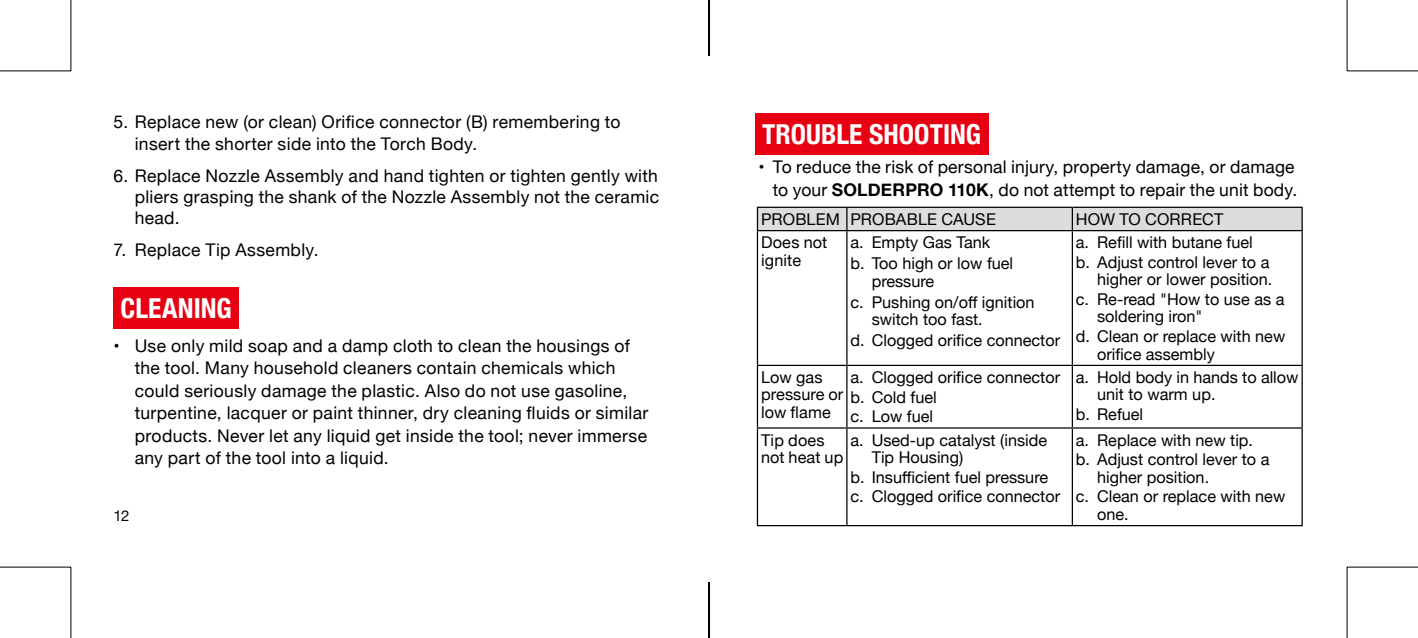
<style>
.page{position:relative;width:1418px;height:638px;background:#fff}
.page>*{position:absolute;margin:0;border:0;box-sizing:border-box;transform-origin:0 0}
.t1{font:700 condensed 27.5px "Helvetica Neue";letter-spacing:.005em;color:#fff}
.t2{font:17.5px/22.5px "Helvetica Neue";letter-spacing:.02em;color:#000}
.t3{font:16.25px/19.8px "Helvetica Neue";color:#000}
.t4{font:15px "Helvetica Neue";color:#000}
.s1{font-weight:700}
</style>
<div class="page">
<div style="left:755px;top:113px;width:233px;height:42px;background:#e60012"></div>
<div style="left:113px;top:287px;width:126px;height:41px;background:#e60012"></div>
<hr style="left:756px;top:207px;width:90px;height:1px;background:#000">
<hr style="left:756px;top:208px;width:2px;height:22px;background:#000">
<div style="left:757px;top:207px;width:545px;height:23px;background:#dcdddd"></div>
<hr style="left:756px;top:230px;width:90px;height:1px;background:#000">
<hr style="left:756px;top:231px;width:2px;height:134px;background:#000">
<hr style="left:846px;top:230px;width:226px;height:1px;background:#000">
<hr style="left:846px;top:231px;width:1px;height:134px;background:#000">
<hr style="left:1072px;top:230px;width:230px;height:1px;background:#000">
<hr style="left:1071px;top:231px;width:1px;height:134px;background:#000">
<hr style="left:1301px;top:231px;width:1px;height:134px;background:#000">
<hr style="left:756px;top:365px;width:90px;height:1px;background:#000">
<hr style="left:756px;top:366px;width:2px;height:61px;background:#000">
<hr style="left:846px;top:365px;width:226px;height:1px;background:#000">
<hr style="left:846px;top:366px;width:1px;height:61px;background:#000">
<hr style="left:1072px;top:365px;width:230px;height:1px;background:#000">
<hr style="left:1071px;top:366px;width:1px;height:61px;background:#000">
<hr style="left:1301px;top:366px;width:1px;height:61px;background:#000">
<hr style="left:756px;top:427px;width:90px;height:1px;background:#000">
<hr style="left:756px;top:428px;width:2px;height:97px;background:#000">
<hr style="left:846px;top:427px;width:226px;height:1px;background:#000">
<hr style="left:846px;top:428px;width:1px;height:97px;background:#000">
<hr style="left:1072px;top:427px;width:230px;height:1px;background:#000">
<hr style="left:1071px;top:428px;width:1px;height:97px;background:#000">
<hr style="left:1301px;top:428px;width:1px;height:97px;background:#000">
<hr style="left:756px;top:525px;width:90px;height:1px;background:#000">
<hr style="left:846px;top:525px;width:226px;height:1px;background:#000">
<hr style="left:1072px;top:525px;width:230px;height:1px;background:#000">
<svg style="left:0;top:71px;width:71px;height:1px"></svg>
<svg style="left:1347px;top:71px;width:70px;height:1px"></svg>
<svg style="left:0;top:566px;width:71px;height:1px"></svg>
<svg style="left:1347px;top:566px;width:70px;height:1px"></svg>
<svg style="left:71px;top:0;width:1px;height:71px"></svg>
<svg style="left:71px;top:567px;width:1px;height:71px"></svg>
<hr style="left:0;top:70px;width:71px;height:1px;background:#000">
<hr style="left:1346px;top:70px;width:71px;height:1px;background:#000">
<hr style="left:0;top:567px;width:71px;height:1px;background:#000">
<hr style="left:1346px;top:567px;width:71px;height:1px;background:#000">
<hr style="left:70px;top:0;width:1px;height:71px;background:#000">
<hr style="left:70px;top:567px;width:1px;height:71px;background:#000">
<hr style="left:1346px;top:0;width:1px;height:71px;background:#000">
<hr style="left:1346px;top:567px;width:1px;height:71px;background:#000">
<hr style="left:708px;top:0;width:1px;height:56px;background:#000">
<hr style="left:708px;top:582px;width:1px;height:56px;background:#000">
<p class="t2" style="left:135px;top:113px;width:487px;line-height:21.2px;text-indent:-21px">5. Replace new (or clean) Orifice connector (B) remembering to insert the shorter side into the Torch Body.</p>
<p class="t2" style="left:135px;top:166px;width:526px;line-height:21.2px;text-align:justify;text-indent:-21px">6. Replace Nozzle Assembly and hand tighten or tighten gently with pliers grasping the shank of the Nozzle Assembly not the ceramic head.</p>
<p class="t2" style="left:113px;top:239px;width:207px">7. Replace Tip Assembly.</p>
<h1 class="t1" style="left:120px;top:285px;width:113px">CLEANING</h1>
<p class="t2" style="left:135px;top:335px;width:515px;text-indent:-21px">• Use only mild soap and a damp cloth to clean the housings of the tool. Many household cleaners contain chemicals which could seriously damage the plastic. Also do not use gasoline, turpentine, lacquer or paint thinner, dry cleaning fluids or similar products. Never let any liquid get inside the tool; never immerse any part of the tool into a liquid.</p>
<p class="t4" style="left:113px;top:504px;width:18px">12</p>
<h1 class="t1" style="left:762px;top:111px;width:220px">TROUBLE SHOOTING</h1>
<p class="t2" style="left:758px;top:157px;width:540px;text-align:right">• To reduce the risk of personal injury, property damage, or damage to your <span class="s1">SOLDERPRO 110K</span>, do not attempt to repair the unit body.</p>
<p class="t3" style="left:761px;top:210px;width:236px">PROBLEM PROBABLE CAUSE</p>
<p class="t3" style="left:1075px;top:210px;width:149px">HOW TO CORRECT</p>
<p class="t3" style="left:761px;top:234px;width:68px;line-height:17.5px">Does not ignite</p>
<p class="t3" style="left:850px;top:233px;width:164px;line-height:21px">a. Empty Gas Tank<br>b. Too high or low fuel</p>
<p class="t3" style="left:850px;top:271px;width:186px;line-height:21px;text-indent:21px">pressure<br>c. Pushing on/off ignition</p>
<p class="t3" style="left:850px;top:310px;width:211px;line-height:21px;text-indent:21px">switch too fast.<br>d. Clogged orifice connector</p>
<p class="t3" style="left:1075px;top:233px;width:195px">a. Refill with butane fuel b. Adjust control lever to a</p>
<p class="t3" style="left:1075px;top:270px;width:210px;text-align:center">higher or lower position.<br>c. Re-read "How to use as a</p>
<p class="t3" style="left:1075px;top:308px;width:211px;text-indent:21px">soldering iron"<br>d. Clean or replace with new</p>
<p class="t3" style="left:1097px;top:345px;width:119px">orifice assembly</p>
<p class="t3" style="left:761px;top:369px;width:84px;line-height:17.5px">Low gas pressure or low flame</p>
<p class="t3" style="left:850px;top:368px;width:211px">a. Clogged orifice connector b. Cold fuel<br>c. Low fuel</p>
<p class="t3" style="left:1097px;top:369px;width:203px;line-height:17.5px;text-indent:-21px">a. Hold body in hands to allow unit to warm up.</p>
<p class="t3" style="left:1075px;top:405px;width:69px">b. Refuel</p>
<p class="t3" style="left:761px;top:432px;width:84px;line-height:17.5px">Tip does not heat up</p>
<p class="t3" style="left:871px;top:432px;width:177px;line-height:17.5px;text-indent:-21px">a. Used-up catalyst (inside<br>Tip Housing)</p>
<p class="t3" style="left:850px;top:468px;width:211px">b. Insufficient fuel pressure c. Clogged orifice connector</p>
<p class="t3" style="left:1075px;top:431px;width:195px">a. Replace with new tip. b. Adjust control lever to a</p>
<p class="t3" style="left:1075px;top:468px;width:211px;text-indent:21px">higher position.<br>c. Clean or replace with new</p>
<p class="t3" style="left:1097px;top:505px;width:33px">one.</p>
</div>
